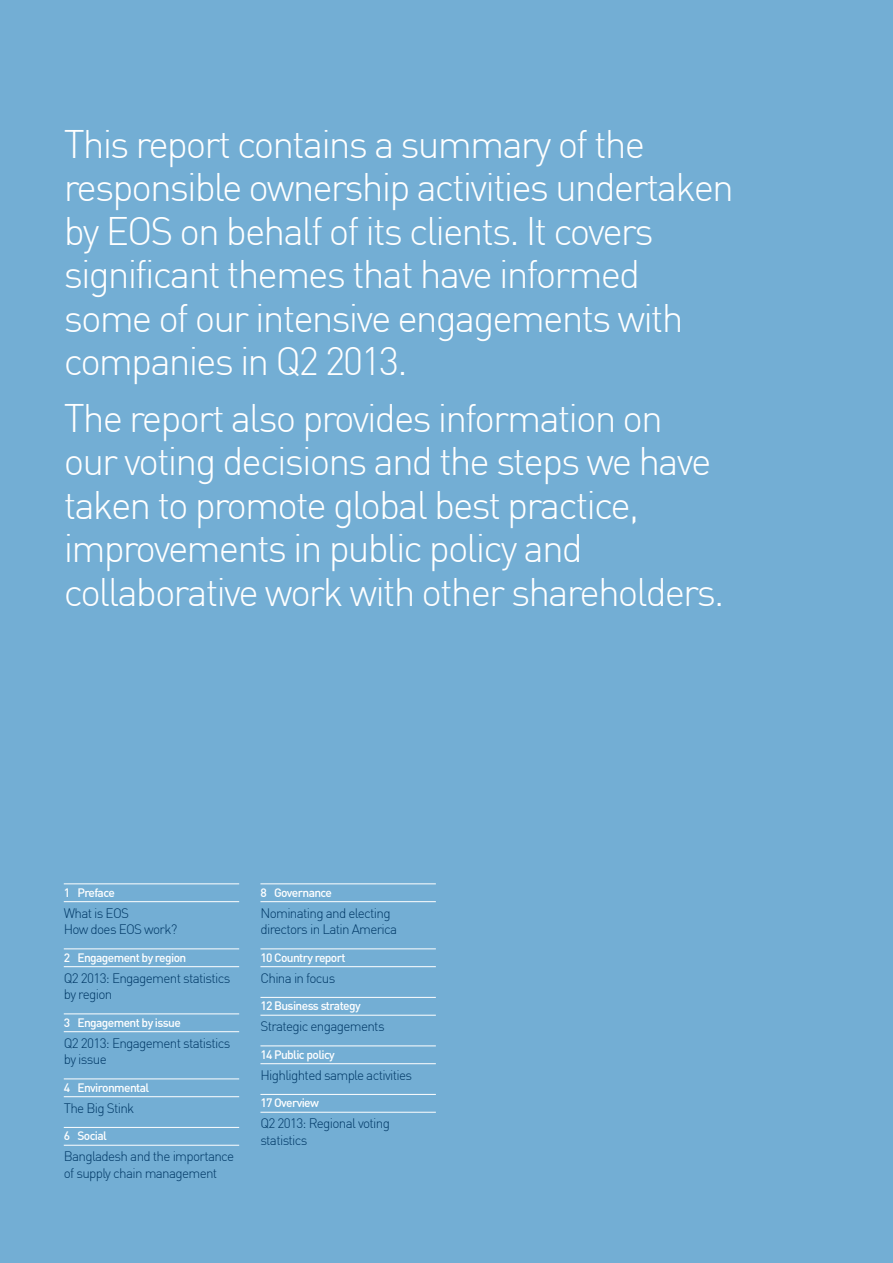
<style>
.page{position:relative;width:893px;height:1263px;background:#73aed4}
.page>*{position:absolute;margin:0;border:0;box-sizing:border-box;transform-origin:0 0}
.t1{font:300 39px/43.5px "DIN";letter-spacing:-.05em;color:#fff}
.t2{font:300 13.5px/16.5px "DIN";letter-spacing:-.05em;color:#003866}
.t3{font:500 12px "DIN";letter-spacing:-.05em;color:#fff}
</style>
<div class="page">
<hr style="left:64px;top:883px;width:175px;height:1px;background:#fff">
<hr style="left:64px;top:901px;width:175px;height:1px;background:#fff">
<hr style="left:64px;top:948px;width:175px;height:1px;background:#fff">
<hr style="left:64px;top:966px;width:175px;height:1px;background:#fff">
<hr style="left:64px;top:1014px;width:175px;height:1px;background:#fff">
<hr style="left:64px;top:1031px;width:175px;height:1px;background:#fff">
<hr style="left:64px;top:1079px;width:175px;height:1px;background:#fff">
<hr style="left:64px;top:1096px;width:175px;height:1px;background:#fff">
<hr style="left:64px;top:1127px;width:175px;height:1px;background:#fff">
<hr style="left:64px;top:1145px;width:175px;height:1px;background:#fff">
<hr style="left:260px;top:883px;width:176px;height:1px;background:#fff">
<hr style="left:260px;top:901px;width:176px;height:1px;background:#fff">
<hr style="left:260px;top:948px;width:176px;height:1px;background:#fff">
<hr style="left:260px;top:966px;width:176px;height:1px;background:#fff">
<hr style="left:260px;top:997px;width:176px;height:1px;background:#fff">
<hr style="left:260px;top:1015px;width:176px;height:1px;background:#fff">
<hr style="left:260px;top:1046px;width:176px;height:1px;background:#fff">
<hr style="left:260px;top:1063px;width:176px;height:1px;background:#fff">
<hr style="left:260px;top:1094px;width:176px;height:1px;background:#fff">
<hr style="left:260px;top:1112px;width:176px;height:1px;background:#fff">
<p class="t1" style="left:64px;top:122px;width:672px">This report contains a summary of the responsible ownership activities undertaken by EOS on behalf of its clients. It covers significant themes that have informed some of our intensive engagements with companies in Q2 2013.</p>
<p class="t1" style="left:64px;top:395px;width:662px">The report also provides information on our voting decisions and the steps we have taken to promote global best practice, improvements in public policy and collaborative work with other shareholders.</p>
<p class="t3" style="left:64px;top:885px;width:53px">1 Preface</p>
<p class="t2" style="left:64px;top:904px;width:115px">What is EOS<br>How does EOS work?</p>
<p class="t3" style="left:64px;top:950px;width:124px">2 Engagement by region</p>
<p class="t2" style="left:64px;top:969px;width:168px">Q2 2013: Engagement statistics by region</p>
<p class="t3" style="left:64px;top:1015px;width:119px">3 Engagement by issue</p>
<p class="t2" style="left:64px;top:1034px;width:168px">Q2 2013: Engagement statistics by issue</p>
<p class="t3" style="left:64px;top:1080px;width:87px">4 Environmental</p>
<p class="t2" style="left:64px;top:1099px;width:72px">The Big Stink</p>
<p class="t3" style="left:64px;top:1128px;width:45px">6 Social</p>
<p class="t2" style="left:64px;top:1148px;width:172px">Bangladesh and the importance of supply chain management</p>
<p class="t3" style="left:260px;top:885px;width:73px">8 Governance</p>
<p class="t2" style="left:260px;top:904px;width:138px">Nominating and electing directors in Latin America</p>
<p class="t3" style="left:260px;top:950px;width:87px">10 Country report</p>
<p class="t2" style="left:260px;top:969px;width:76px">China in focus</p>
<p class="t3" style="left:260px;top:998px;width:102px">12 Business strategy</p>
<p class="t2" style="left:260px;top:1018px;width:126px">Strategic engagements</p>
<p class="t3" style="left:260px;top:1047px;width:76px">14 Public policy</p>
<p class="t2" style="left:260px;top:1066px;width:153px">Highlighted sample activities</p>
<p class="t3" style="left:260px;top:1095px;width:60px">17 Overview</p>
<p class="t2" style="left:260px;top:1115px;width:131px">Q2 2013: Regional voting statistics</p>
</div>
